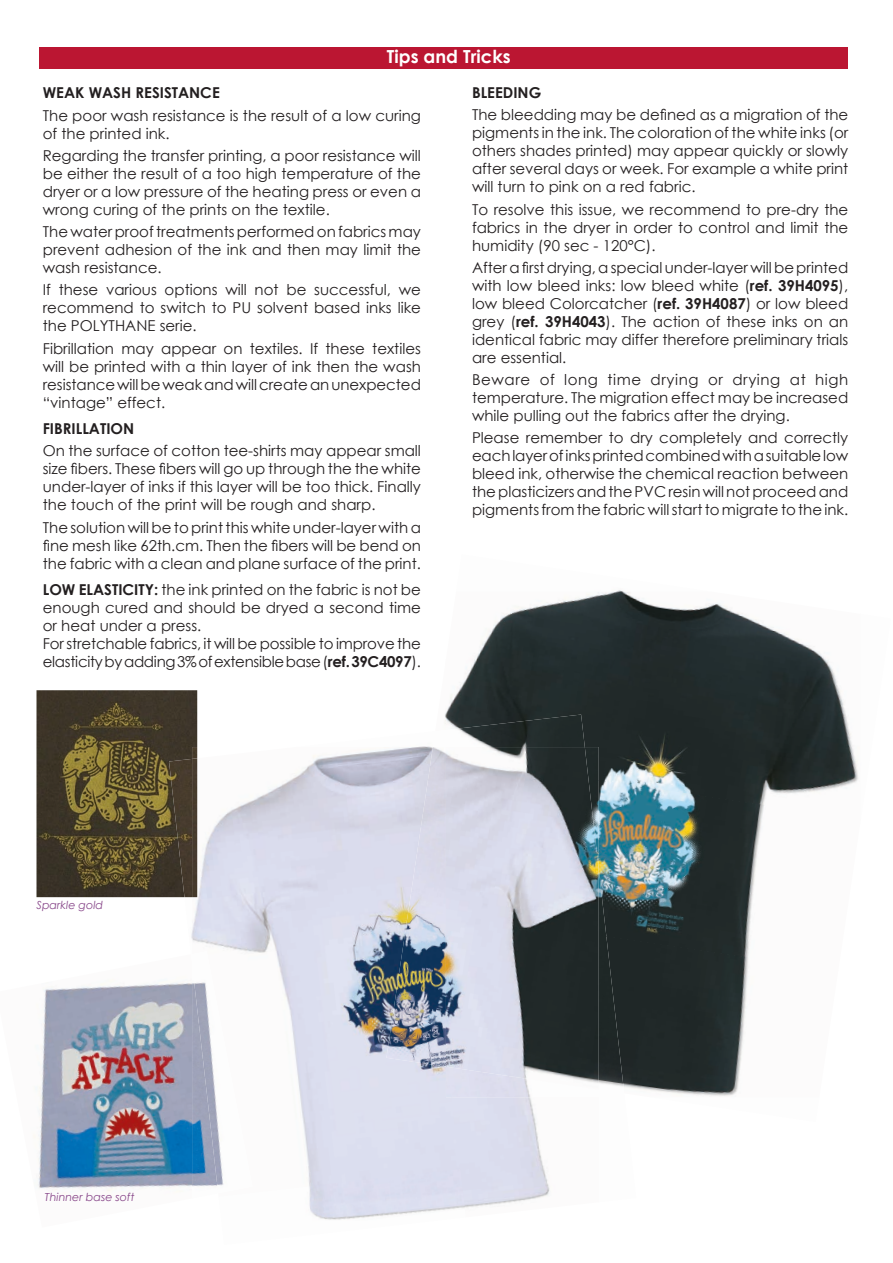
<style>
.page{position:relative;width:893px;height:1263px;background:#fff}
.page>*{position:absolute;margin:0;border:0;box-sizing:border-box;transform-origin:0 0}
.t1{font:700 18px "Century Gothic";color:#fff}
.t2{font:15px/18px "Century Gothic";color:#231f20;text-align:justify}
.t3{font:700 15px "Century Gothic";color:#231f20}
.t4{font:italic 11.1px "Century Gothic";color:#874689}
.s1{font-weight:700}
</style>
<div class="page">
<img style="left:37px;top:690px;width:160px;height:207px">
<div style="left:40px;top:48px;width:808px;height:21px;background:#bb1632"></div>
<img style="left:446px;top:592px;width:413px;height:188px">
<img style="left:599px;top:780px;width:259px;height:156px">
<img style="left:624px;top:936px;width:126px;height:160px">
<img style="left:33px;top:983px;width:159px;height:208px">
<img style="left:446px;top:714px;width:139px;height:33px">
<img style="left:184px;top:897px;width:8px;height:41px">
<img style="left:169px;top:758px;width:23px;height:139px">
<img style="left:599px;top:869px;width:25px;height:218px">
<img style="left:192px;top:747px;width:259px;height:422px">
<img style="left:451px;top:1097px;width:99px;height:111px">
<img style="left:308px;top:1169px;width:158px;height:51px">
<img style="left:446px;top:1089px;width:85px;height:8px">
<img style="left:386px;top:747px;width:60px;height:320px">
<img style="left:446px;top:747px;width:153px;height:342px">
<img style="left:192px;top:951px;width:61px;height:236px">
<p class="t1" style="left:387px;top:43px;width:125px">Tips and Tricks</p>
<p class="t3" style="left:43px;top:81px;width:178px">WEAK WASH RESISTANCE</p>
<p class="t2" style="left:43px;top:106px;width:380px">The poor wash resistance is the result of a low curing of the printed ink.</p>
<p class="t2" style="left:43px;top:146px;width:380px">Regarding the transfer printing, a poor resistance will be either the result of a too high temperature of the dryer or a low pressure of the heating press or even a wrong curing of the prints on the textile.</p>
<p class="t2" style="left:43px;top:222px;width:380px">The water proof treatments performed on fabrics may prevent adhesion of the ink and then may limit the wash resistance.</p>
<p class="t2" style="left:43px;top:281px;width:380px">If these various options will not be successful, we recommend to switch to PU solvent based inks like the POLYTHANE serie.</p>
<p class="t2" style="left:43px;top:339px;width:380px">Fibrillation may appear on textiles. If these textiles will be printed with a thin layer of ink then the wash resistance will be weak and will create an unexpected “vintage” effect.</p>
<p class="t3" style="left:43px;top:417px;width:93px">FIBRILLATION</p>
<p class="t2" style="left:43px;top:442px;width:380px">On the surface of cotton tee-shirts may appear small size fibers. These fibers will go up through the the white under-layer of inks if this layer will be too thick. Finally the touch of the print will be rough and sharp.</p>
<p class="t2" style="left:43px;top:518px;width:380px">The solution will be to print this white under-layer with a fine mesh like 62th.cm. Then the fibers will be bend on the fabric with a clean and plane surface of the print.</p>
<p class="t2" style="left:43px;top:580px;width:380px;text-align:left"><span class="s1">LOW ELASTICITY:</span> the ink printed on the fabric is not be enough cured and should be dryed a second time or heat under a press.<br>For stretchable fabrics, it will be possible to improve the elasticity by adding 3% of extensible base (<span class="s1">ref. 39C4097</span>).</p>
<p class="t3" style="left:472px;top:81px;width:71px">BLEEDING</p>
<p class="t2" style="left:472px;top:106px;width:378px">The bleedding may be defined as a migration of the pigments in the ink. The coloration of the white inks (or others shades printed) may appear quickly or slowly after several days or week. For example a white print will turn to pink on a red fabric.</p>
<p class="t2" style="left:472px;top:200px;width:378px">To resolve this issue, we recommend to pre-dry the fabrics in the dryer in order to control and limit the humidity (90 sec - 120°C).</p>
<p class="t2" style="left:472px;top:258px;width:378px">After a first drying, a special under-layer will be printed with low bleed inks: low bleed white (<span class="s1">ref. 39H4095</span>), low bleed Colorcatcher (<span class="s1">ref. 39H4087</span>) or low bleed grey (<span class="s1">ref. 39H4043</span>). The action of these inks on an identical fabric may differ therefore preliminary trials are essential.</p>
<p class="t2" style="left:472px;top:371px;width:378px">Beware of long time drying or drying at high temperature. The migration effect may be increased while pulling out the fabrics after the drying.</p>
<p class="t2" style="left:472px;top:429px;width:378px">Please remember to dry completely and correctly each layer of inks printed combined with a suitable low bleed ink, otherwise the chemical reaction between the plasticizers and the PVC resin will not proceed and pigments from the fabric will start to migrate to the ink.</p>
<p class="t4" style="left:37px;top:897px;width:68px">Sparkle gold</p>
<p class="t4" style="left:45px;top:1189px;width:91px">Thinner base soft</p>
</div>
